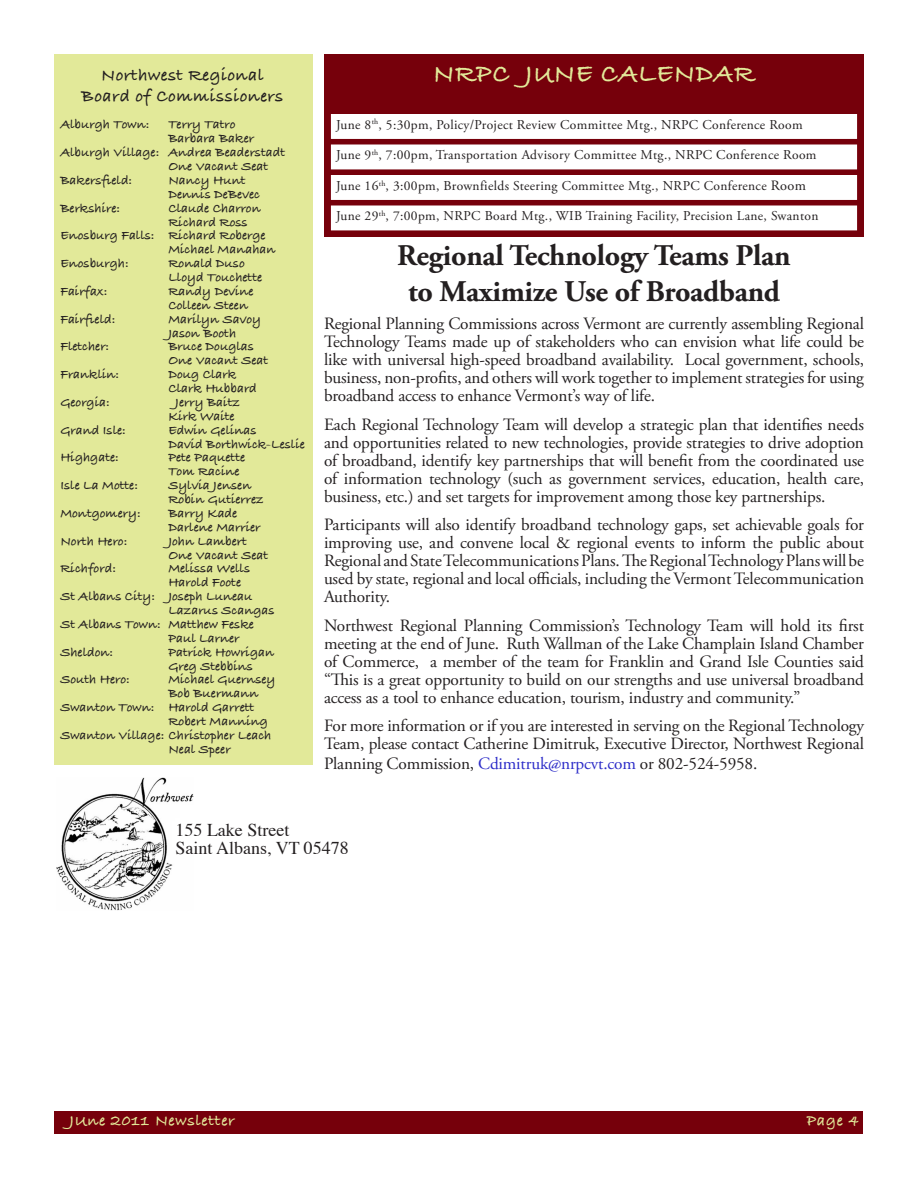
<style>
.page{position:relative;width:918px;height:1188px;background:#fff}
.page>*{position:absolute;margin:0;border:0;box-sizing:border-box;transform-origin:0 0}
.Body{font:700 30px/36px "Adobe Garamond Pro";letter-spacing:-.01em;color:#231f20;text-align:center}
.Title_Outline{font:27px "Bradley Hand ITCTT Bold";letter-spacing:.025em;color:#e2e999}
.Title_Outline-2{font:18px/20.7px "Bradley Hand ITCTT Bold";letter-spacing:.025em;color:#231f20;text-align:center}
.t1{font:18px "Times";color:#231f20}
.Body-2{font:17.25px/18px "Adobe Garamond Pro";letter-spacing:-.01em;color:#231f20;text-align:justify}
.Title_Outline-3{font:16.5px "Bradley Hand ITCTT Bold";letter-spacing:.04em;color:#e2e999}
.t2{font:13.5px "Bradley Hand ITCTT Bold";color:#231f20}
.Body-3{font:13.5px "Adobe Garamond Pro";letter-spacing:.025em;color:#231f20}
.s1{font-size:14.25px}
.s2{color:#2c2cc8}
</style>
<div class="page">
<div style="left:54px;top:1111px;width:809px;height:22px;background:#76000b"></div>
<div style="left:324px;top:54px;width:540px;height:183px;background:#76000b"></div>
<div style="left:54px;top:54px;width:259px;height:711px;background:#e2e999"></div>
<img style="left:56px;top:778px;width:138px;height:132px">
<div style="left:331px;top:145px;width:526px;height:24px;background:#fff"></div>
<div style="left:331px;top:114px;width:526px;height:25px;background:#fff;border:2px solid #fff"></div>
<div style="left:331px;top:206px;width:526px;height:24px;background:#fff"></div>
<div style="left:331px;top:175px;width:526px;height:25px;background:#fff;border:2px solid #fff"></div>
<p class="Title_Outline-2" style="left:82px;top:64px;width:203px">Northwest Regional<br>Board of Commissioners</p>
<p class="t2" style="left:60px;top:114px;width:90px">Alburgh Town:</p>
<p class="t2" style="left:168px;top:114px;width:69px">Terry Tatro</p>
<p class="t2" style="left:168px;top:128px;width:87px">Barbara Baker</p>
<p class="t2" style="left:60px;top:142px;width:226px">Alburgh Village: Andrea Beaderstadt</p>
<p class="t2" style="left:168px;top:156px;width:101px">One Vacant Seat</p>
<p class="t2" style="left:60px;top:170px;width:73px">Bakersfield:</p>
<p class="t2" style="left:168px;top:170px;width:79px">Nancy Hunt</p>
<p class="t2" style="left:168px;top:184px;width:93px">Dennis DeBevec</p>
<p class="t2" style="left:60px;top:198px;width:61px">Berkshire:</p>
<p class="t2" style="left:168px;top:198px;width:94px">Claude Charron</p>
<p class="t2" style="left:168px;top:212px;width:81px">Richard Ross</p>
<p class="t2" style="left:60px;top:225px;width:207px">Enosburg Falls: Richard Roberge</p>
<p class="t2" style="left:168px;top:239px;width:109px">Michael Manahan</p>
<p class="t2" style="left:60px;top:253px;width:70px">Enosburgh:</p>
<p class="t2" style="left:168px;top:253px;width:78px">Ronald Duso</p>
<p class="t2" style="left:168px;top:267px;width:95px">Lloyd Touchette</p>
<p class="t2" style="left:60px;top:281px;width:48px">Fairfax:</p>
<p class="t2" style="left:168px;top:281px;width:87px">Randy Devine</p>
<p class="t2" style="left:168px;top:295px;width:81px">Colleen Steen</p>
<p class="t2" style="left:60px;top:309px;width:56px">Fairfield:</p>
<p class="t2" style="left:168px;top:309px;width:94px">Marilyn Savoy</p>
<p class="t2" style="left:168px;top:323px;width:69px">Jason Booth</p>
<p class="t2" style="left:60px;top:336px;width:50px">Fletcher:</p>
<p class="t2" style="left:168px;top:336px;width:87px">Bruce Douglas</p>
<p class="t2" style="left:168px;top:350px;width:101px">One Vacant Seat</p>
<p class="t2" style="left:60px;top:364px;width:60px">Franklin:</p>
<p class="t2" style="left:168px;top:364px;width:69px">Doug Clark</p>
<p class="t2" style="left:168px;top:378px;width:90px">Clark Hubbard</p>
<p class="t2" style="left:60px;top:392px;width:51px">Georgia:</p>
<p class="t2" style="left:175px;top:392px;width:66px">Jerry Baitz</p>
<p class="t2" style="left:168px;top:406px;width:68px">Kirk Waite</p>
<p class="t2" style="left:60px;top:420px;width:67px">Grand Isle:</p>
<p class="t2" style="left:168px;top:420px;width:90px">Edwin Gelinas</p>
<p class="t2" style="left:168px;top:434px;width:138px">David Borthwick-Leslie</p>
<p class="t2" style="left:60px;top:447px;width:60px">Highgate:</p>
<p class="t2" style="left:168px;top:447px;width:78px">Pete Paquette</p>
<p class="t2" style="left:168px;top:461px;width:73px">Tom Racine</p>
<p class="t2" style="left:60px;top:475px;width:79px">Isle La Motte:</p>
<p class="t2" style="left:168px;top:475px;width:85px">Sylvia Jensen</p>
<p class="t2" style="left:168px;top:489px;width:97px">Robin Gutierrez</p>
<p class="t2" style="left:60px;top:503px;width:82px">Montgomery:</p>
<p class="t2" style="left:168px;top:503px;width:71px">Barry Kade</p>
<p class="t2" style="left:168px;top:517px;width:94px">Darlene Marrier</p>
<p class="t2" style="left:60px;top:531px;width:68px">North Hero:</p>
<p class="t2" style="left:168px;top:531px;width:80px">John Lambert</p>
<p class="t2" style="left:168px;top:545px;width:101px">One Vacant Seat</p>
<p class="t2" style="left:60px;top:558px;width:57px">Richford:</p>
<p class="t2" style="left:168px;top:558px;width:83px">Melissa Wells</p>
<p class="t2" style="left:168px;top:572px;width:74px">Harold Foote</p>
<p class="t2" style="left:60px;top:586px;width:194px">St Albans City: Joseph Luneau</p>
<p class="t2" style="left:168px;top:600px;width:108px">Lazarus Scangas</p>
<p class="t2" style="left:60px;top:614px;width:195px">St Albans Town: Matthew Feske</p>
<p class="t2" style="left:168px;top:628px;width:73px">Paul Larner</p>
<p class="t2" style="left:60px;top:642px;width:54px">Sheldon:</p>
<p class="t2" style="left:168px;top:642px;width:107px">Patrick Howrigan</p>
<p class="t2" style="left:168px;top:656px;width:86px">Greg Stebbins</p>
<p class="t2" style="left:60px;top:669px;width:71px">South Hero:</p>
<p class="t2" style="left:168px;top:669px;width:109px">Michael Guernsey</p>
<p class="t2" style="left:168px;top:683px;width:92px">Bob Buermann</p>
<p class="t2" style="left:60px;top:697px;width:195px">Swanton Town: Harold Garrett</p>
<p class="t2" style="left:168px;top:711px;width:101px">Robert Manning</p>
<p class="t2" style="left:60px;top:725px;width:213px">Swanton Village: Christopher Leach</p>
<p class="t2" style="left:168px;top:739px;width:64px">Neal Speer</p>
<p class="Title_Outline" style="left:433px;top:53px;width:323px">NRPC JUNE CALENDAR</p>
<p class="Body-3" style="left:336px;top:116px;width:468px">June 8<sup>th</sup>, 5:30pm, Policy/Project Review Committee Mtg., NRPC Conference Room</p>
<p class="Body-3" style="left:336px;top:147px;width:482px">June 9<sup>th</sup>, 7:00pm, Transportation Advisory Committee Mtg., NRPC Conference Room</p>
<p class="Body-3" style="left:336px;top:178px;width:471px">June 16<sup>th</sup>, 3:00pm, Brownfields Steering Committee Mtg., NRPC Conference <span class="s1">Room</span></p>
<p class="Body-3" style="left:336px;top:208px;width:484px">June 29<sup>th</sup>, 7:00pm, NRPC Board Mtg., WIB Training Facility, Precision Lane, Swanton</p>
<p class="Body" style="left:397px;top:238px;width:395px">Regional Technology Teams Plan to Maximize Use of Broadband</p>
<p class="Body-2" style="left:324px;top:315px;width:542px">Regional Planning Commissions across Vermont are currently assembling Regional Technology Teams made up of stakeholders who can envision what life could be like with universal high-speed broadband availability. Local government, schools, business, non-profits, and others will work together to implement strategies for using broadband access to enhance Vermont’s way of life.</p>
<p class="Body-2" style="left:324px;top:416px;width:542px">Each Regional Technology Team will develop a strategic plan that identifies needs and opportunities related to new technologies, provide strategies to drive adoption of broadband, identify key partnerships that will benefit from the coordinated use of information technology (such as government services, education, health care, business, etc.) and set targets for improvement among those key partnerships.</p>
<p class="Body-2" style="left:324px;top:516px;width:542px">Participants will also identify broadband technology gaps, set achievable goals for improving use, and convene local &amp; regional events to inform the public about Regional and State Telecommunications Plans. The Regional Technology Plans will be used by state, regional and local officials, including the Vermont Telecommunication Authority.</p>
<p class="Body-2" style="left:324px;top:617px;width:542px">Northwest Regional Planning Commission’s Technology Team will hold its first meeting at the end of June. Ruth Wallman of the Lake Champlain Island Chamber of Commerce, a member of the team for Franklin and Grand Isle Counties said “This is a great opportunity to build on our strengths and use universal broadband access as a tool to enhance education, tourism, industry and community.”</p>
<p class="Body-2" style="left:324px;top:717px;width:542px;line-height:18.8px">For more information or if you are interested in serving on the Regional Technology Team, please contact Catherine Dimitruk, Executive Director, Northwest Regional Planning Commission, <span class="s2">Cdimitruk@nrpcvt.com</span> or 802-524-5958.</p>
<p class="t1" style="left:176px;top:813px;width:115px">155 Lake Street</p>
<p class="t1" style="left:176px;top:831px;width:175px">Saint Albans, VT 05478</p>
<p class="Title_Outline-3" style="left:69px;top:1108px;width:167px">JUne 2011 Newsletter</p>
<p class="Title_Outline-3" style="left:807px;top:1108px;width:53px">Page 4</p>
</div>
